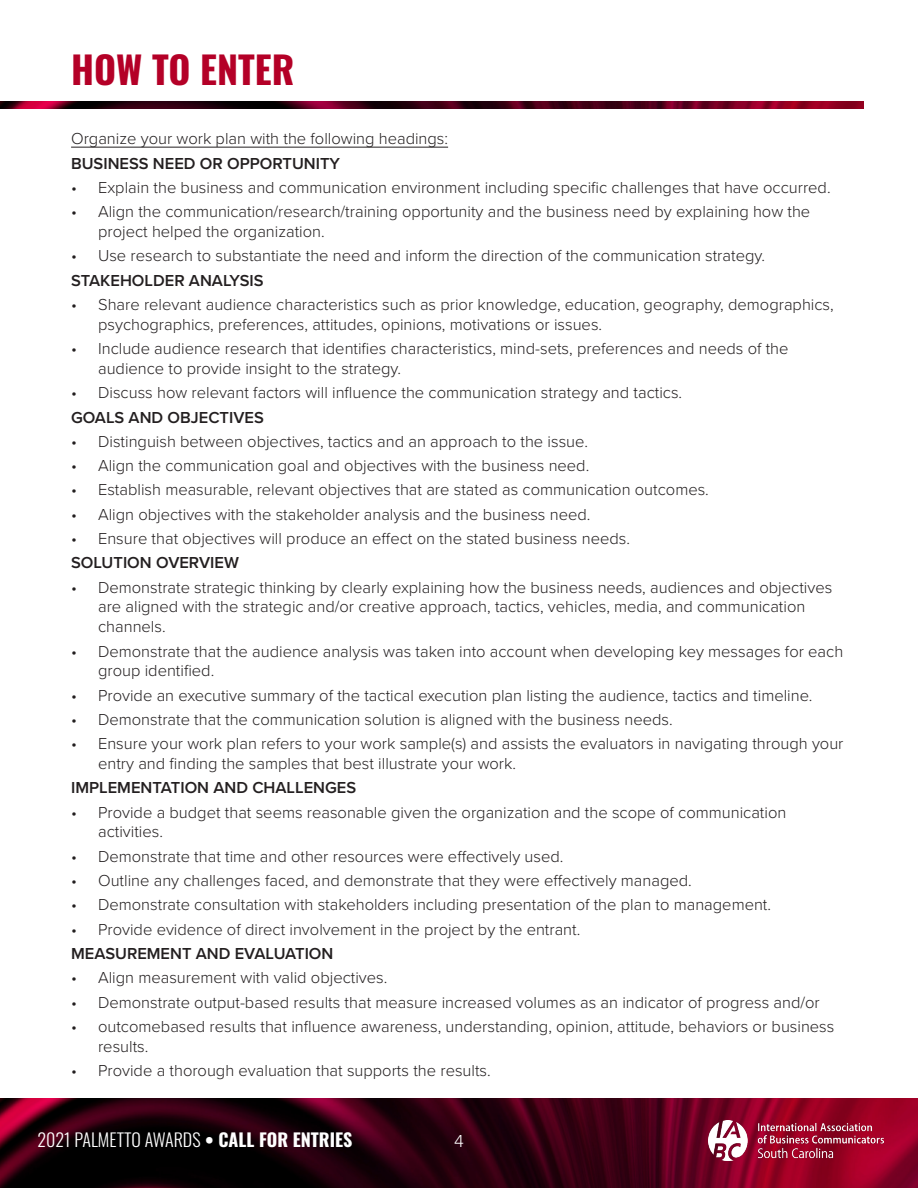
<style>
.page{position:relative;width:918px;height:1188px;background:#fff}
.page>*{position:absolute;margin:0;border:0;box-sizing:border-box;transform-origin:0 0}
.t1{font:700 37.65px "Oswald";color:#b40027}
.t2{font:300 18px "Oswald";color:#fff}
.t3{font:300 18px "Proxima Nova";color:#fff}
.t4{font:300 16.5px/19.8px "Proxima Nova";color:#231f20}
.t5{font:600 16.5px "Proxima Nova";color:#231f20}
.s1{font-weight:700}
</style>
<div class="page">
<img style="left:0;top:1098px;width:918px;height:90px">
<img style="left:0;top:101px;width:864px;height:8px">
<img style="left:708px;top:1121px;width:175px;height:39px">
<hr style="left:71px;top:147px;width:377px;height:1px;background:#231f20">
<p class="t1" style="left:71px;top:50px;width:225px">HOW TO ENTER</p>
<p class="t4" style="left:71px;top:128px;width:379px">Organize your work plan with the following headings:</p>
<p class="t5" style="left:71px;top:151px;width:271px">BUSINESS NEED OR OPPORTUNITY</p>
<p class="t4" style="left:71px;top:177px;width:761px">• Explain the business and communication environment including specific challenges that have occurred.</p>
<p class="t4" style="left:98px;top:201px;width:714px;text-indent:-27px">• Align the communication/research/training opportunity and the business need by explaining how the project helped the organization.</p>
<p class="t4" style="left:71px;top:245px;width:695px">• Use research to substantiate the need and inform the direction of the communication strategy.</p>
<p class="t5" style="left:71px;top:268px;width:194px">STAKEHOLDER ANALYSIS</p>
<p class="t4" style="left:98px;top:294px;width:737px;text-indent:-27px">• Share relevant audience characteristics such as prior knowledge, education, geography, demographics, psychographics, preferences, attitudes, opinions, motivations or issues.</p>
<p class="t4" style="left:98px;top:338px;width:692px;text-indent:-27px">• Include audience research that identifies characteristics, mind-sets, preferences and needs of the audience to provide insight to the strategy.</p>
<p class="t4" style="left:71px;top:382px;width:613px">• Discuss how relevant factors will influence the communication strategy and tactics.</p>
<p class="t5" style="left:71px;top:405px;width:194px">GOALS AND OBJECTIVES</p>
<p class="t4" style="left:71px;top:431px;width:518px">• Distinguish between objectives, tactics and an approach to the issue.</p>
<p class="t4" style="left:71px;top:455px;width:520px">• Align the communication goal and objectives with the business need.</p>
<p class="t4" style="left:71px;top:479px;width:639px">• Establish measurable, relevant objectives that are stated as communication outcomes.</p>
<p class="t4" style="left:71px;top:503px;width:521px">• Align objectives with the stakeholder analysis and the business need.</p>
<p class="t4" style="left:71px;top:528px;width:560px">• Ensure that objectives will produce an effect on the stated business needs.</p>
<p class="t5" style="left:71px;top:551px;width:169px">SOLUTION OVERVIEW</p>
<p class="t4" style="left:98px;top:576px;width:736px;text-indent:-27px">• Demonstrate strategic thinking by clearly explaining how the business needs, audiences and objectives are aligned with the strategic and/or creative approach, tactics, vehicles, media, and communication channels.</p>
<p class="t4" style="left:98px;top:640px;width:747px;text-indent:-27px">• Demonstrate that the audience analysis was taken into account when developing key messages for each group identified.</p>
<p class="t4" style="left:71px;top:684px;width:743px">• Provide an executive summary of the tactical execution plan listing the audience, tactics and timeline.</p>
<p class="t4" style="left:71px;top:709px;width:603px">• Demonstrate that the communication solution is aligned with the business needs.</p>
<p class="t4" style="left:98px;top:733px;width:747px;text-indent:-27px">• Ensure your work plan refers to your work sample(s) and assists the evaluators in navigating through your entry and finding the samples that best illustrate your work.</p>
<p class="t5" style="left:71px;top:776px;width:287px">IMPLEMENTATION AND CHALLENGES</p>
<p class="t4" style="left:98px;top:801px;width:690px;text-indent:-27px">• Provide a budget that seems reasonable given the organization and the scope of communication activities.</p>
<p class="t4" style="left:71px;top:845px;width:494px">• Demonstrate that time and other resources were effectively used.</p>
<p class="t4" style="left:71px;top:870px;width:622px">• Outline any challenges faced, and demonstrate that they were effectively managed.</p>
<p class="t4" style="left:71px;top:894px;width:702px">• Demonstrate consultation with stakeholders including presentation of the plan to management.</p>
<p class="t4" style="left:71px;top:918px;width:511px">• Provide evidence of direct involvement in the project by the entrant.</p>
<p class="t5" style="left:71px;top:941px;width:264px">MEASUREMENT AND EVALUATION</p>
<p class="t4" style="left:71px;top:967px;width:318px">• Align measurement with valid objectives.</p>
<p class="t4" style="left:71px;top:991px;width:750px">• Demonstrate output-based results that measure increased volumes as an indicator of progress and/or</p>
<p class="t4" style="left:98px;top:1016px;width:738px;text-indent:-27px">• outcomebased results that influence awareness, understanding, opinion, attitude, behaviors or business results.</p>
<p class="t4" style="left:71px;top:1060px;width:421px">• Provide a thorough evaluation that supports the results.</p>
<p class="t2" style="left:38px;top:1124px;width:316px">2021 PALMETTO AWARDS <span class="s1">• CALL FOR ENTRIES</span></p>
<p class="t3" style="left:454px;top:1128px;width:11px">4</p>
</div>
